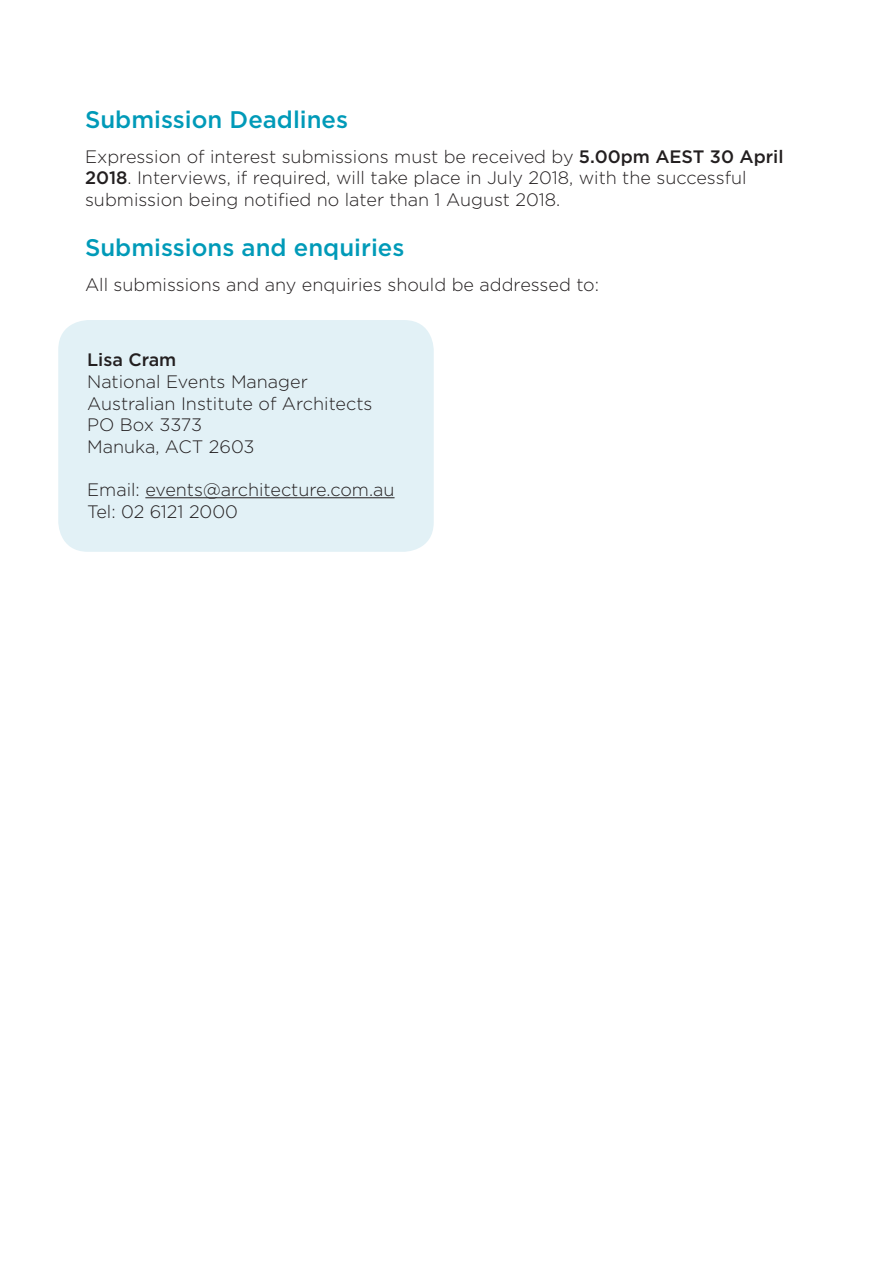
<style>
.page{position:relative;width:893px;height:1263px;background:#fff}
.page>*{position:absolute;margin:0;border:0;box-sizing:border-box;transform-origin:0 0}
.t1{font:500 24px "Gotham";color:#009ab8}
.t2{font:300 18px/21.6px "Gotham";color:#231f20}
.t3{font:500 18px "Gotham";color:#231f20}
.s1{font-weight:500}
</style>
<div class="page">
<div style="left:58px;top:320px;width:376px;height:232px;background:#e2f1f6;border-radius:30px"></div>
<hr style="left:145px;top:497px;width:250px;height:1px;background:#231f20">
<h1 class="t1" style="left:85px;top:104px;width:265px">Submission Deadlines</h1>
<p class="t2" style="left:85px;top:145px;width:700px">Expression of interest submissions must be received by <span class="s1">5.00pm AEST 30 April<br>2018</span>. Interviews, if required, will take place in July 2018, with the successful submission being notified no later than 1 August 2018.</p>
<h1 class="t1" style="left:85px;top:232px;width:321px">Submissions and enquiries</h1>
<p class="t2" style="left:85px;top:273px;width:516px">All submissions and any enquiries should be addressed to:</p>
<p class="t3" style="left:87px;top:348px;width:91px">Lisa Cram</p>
<p class="t2" style="left:87px;top:370px;width:287px">National Events Manager<br>Australian Institute of Architects<br>PO Box 3373<br>Manuka, ACT 2603</p>
<p class="t2" style="left:87px;top:478px;width:309px">Email: events@architecture.com.au<br>Tel: 02 6121 2000</p>
</div>
